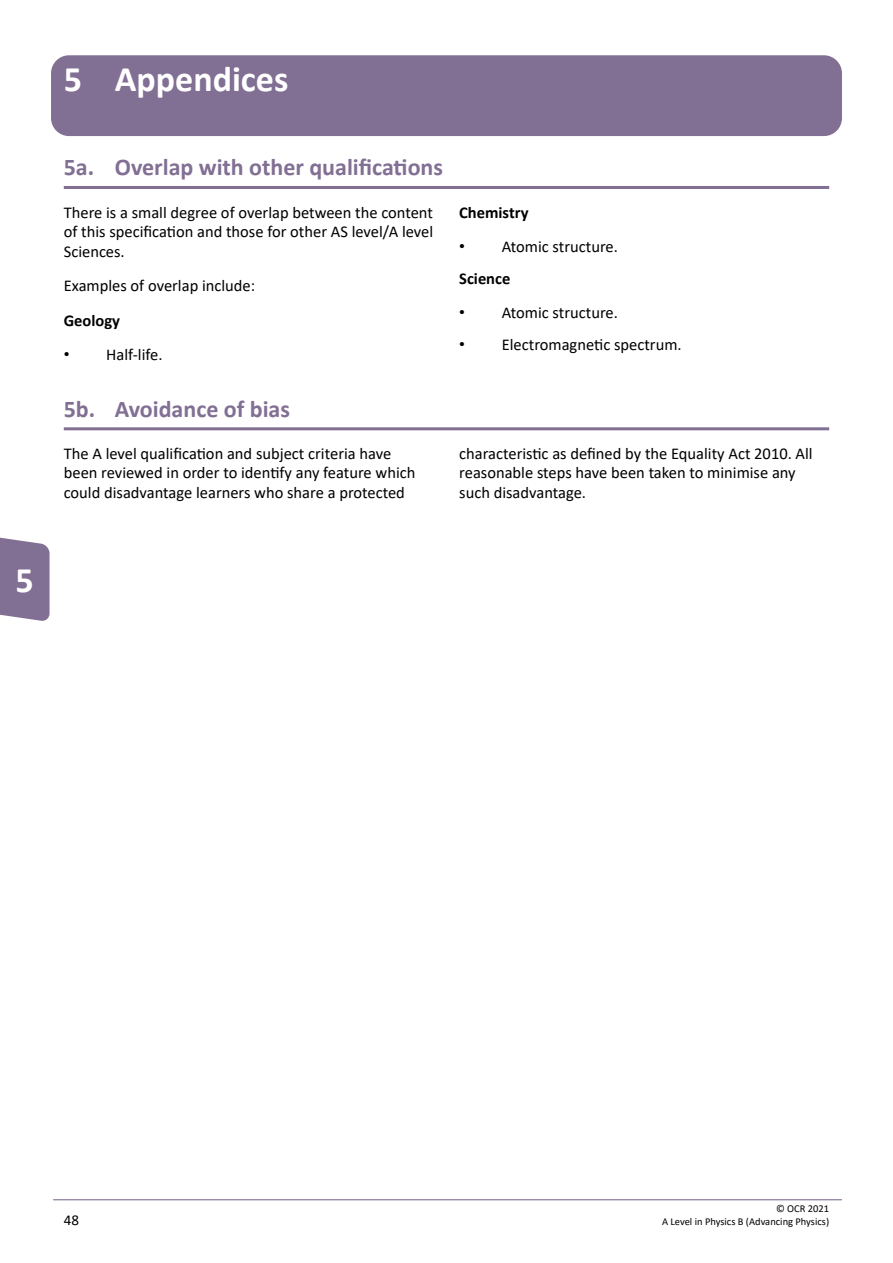
<style>
.page{position:relative;width:893px;height:1263px;background:#fff}
.page>*{position:absolute;margin:0;border:0;box-sizing:border-box;transform-origin:0 0}
.Heading1{font:700 36px "Calibri";color:#fff}
.Heading2{font:700 24px "Calibri";color:#826f94}
.BodyText{font:16.5px/19.5px "Calibri";color:#000}
.BodyText-2{font:700 16.5px "Calibri";color:#000}
.t1{font:15px "Calibri";color:#000}
.t2{font:10.5px "Calibri";color:#000}
.s1{font-family:"Arial"}
</style>
<div class="page">
<hr style="left:53px;top:1199px;width:789px;height:1px;background:#826f94">
<div style="left:51px;top:55px;width:791px;height:81px;background:#826f94;border-radius:18px"></div>
<svg style="left:0;top:537px;width:50px;height:84px;background:#8e7d9e"></svg>
<hr style="left:64px;top:186px;width:765px;height:3px;background:#826f94">
<hr style="left:64px;top:427px;width:765px;height:3px;background:#826f94">
<h1 class="Heading1" style="left:16px;top:555px;width:20px">5</h1>
<p class="Heading1" style="left:64px;top:53px;width:226px">5 Appendices</p>
<h1 class="Heading2" style="left:64px;top:150px;width:381px">5a. Overlap with other qualifications</h1>
<p class="BodyText" style="left:64px;top:202px;width:371px;text-align:justify">There is a small degree of overlap between the content of this specification and those for other AS level/A level Sciences.</p>
<p class="BodyText" style="left:64px;top:275px;width:193px">Examples of overlap include:</p>
<p class="BodyText-2" style="left:64px;top:308px;width:58px">Geology</p>
<p class="BodyText" style="left:64px;top:344px;width:100px"><span class="s1">•</span> Half-life.</p>
<p class="BodyText-2" style="left:459px;top:200px;width:71px">Chemistry</p>
<p class="BodyText" style="left:459px;top:236px;width:160px"><span class="s1">•</span> Atomic structure.</p>
<p class="BodyText-2" style="left:459px;top:266px;width:53px">Science</p>
<p class="BodyText" style="left:459px;top:302px;width:160px"><span class="s1">•</span> Atomic structure.</p>
<p class="BodyText" style="left:459px;top:334px;width:224px"><span class="s1">•</span> Electromagnetic spectrum.</p>
<h1 class="Heading2" style="left:64px;top:392px;width:228px">5b. Avoidance of bias</h1>
<p class="BodyText" style="left:64px;top:443px;width:353px">The A level qualification and subject criteria have been reviewed in order to identify any feature which could disadvantage learners who share a protected</p>
<p class="BodyText" style="left:459px;top:443px;width:355px">characteristic as defined by the Equality Act 2010. All reasonable steps have been taken to minimise any such disadvantage.</p>
<p class="t2" style="left:776px;top:1201px;width:55px">© OCR 2021</p>
<p class="t1" style="left:64px;top:1209px;width:17px">48</p>
<p class="t2" style="left:662px;top:1214px;width:169px">A Level in Physics B (Advancing Physics)</p>
</div>
